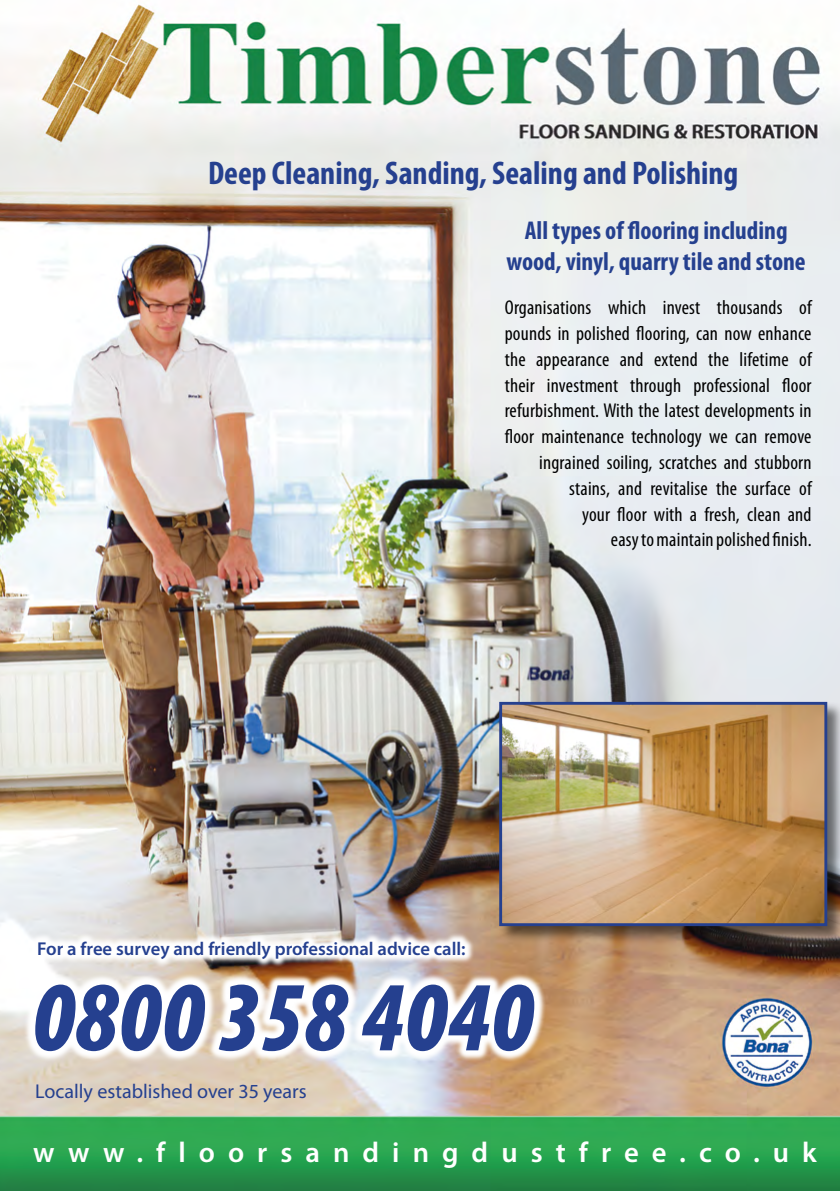
<style>
.page{position:relative;width:840px;height:1191px;background:#fff}
.page>*{position:absolute;margin:0;border:0;box-sizing:border-box;transform-origin:0 0}
.t1{font:700 condensed 33px "Myriad Pro";color:#25408f}
.t2{font:600 28.6px "Myriad Pro";letter-spacing:.455em;color:#fff}
.t3{font:700 condensed 25.8px/31px "Myriad Pro";color:#25408f;text-align:center}
.t4{font:condensed 20px/25.8px "Myriad Pro";letter-spacing:.01em;color:#000;text-align:right}
.t5{font:20px "Myriad Pro";color:#25408f}
.t6{font:600 18.6px "Myriad Pro";color:#25408f}
</style>
<div class="page">
<img style="left:0;top:4px;width:839px;height:1187px">
<svg style="left:24px;top:973px;width:521px;height:89px"></svg>
<svg style="left:35px;top:984px;width:499px;height:67px"></svg>
<div style="left:498px;top:701px;width:341px;height:241px;background:#000;opacity:.53"></div>
<img style="left:503px;top:706px;width:319px;height:216px">
<div style="left:499px;top:702px;width:327px;height:224px;border:3px solid #25408f"></div>
<svg style="left:29px;top:932px;width:445px;height:36px"></svg>
<h1 class="t1" style="left:208px;top:152px;width:531px">Deep Cleaning, Sanding, Sealing and Polishing</h1>
<p class="t3" style="left:506px;top:215px;width:300px">All types of flooring including wood, vinyl, quarry tile and stone</p>
<p class="t4" style="left:504px;top:294px;width:308px">Organisations which invest thousands of pounds in polished flooring, can now enhance the appearance and extend the lifetime of their investment through professional floor refurbishment. With the latest developments in floor maintenance technology we can remove ingrained soiling, scratches and stubborn stains, and revitalise the surface of<br>your floor with a fresh, clean and<br>easy to maintain polished finish.</p>
<p class="t6" style="left:37px;top:936px;width:429px">For a free survey and friendly professional advice call:</p>
<p class="t5" style="left:35px;top:1079px;width:273px">Locally established over 35 years</p>
<h2 class="t2" style="left:33px;top:1134px;width:784px">www.floorsandingdustfree.co.uk</h2>
</div>
